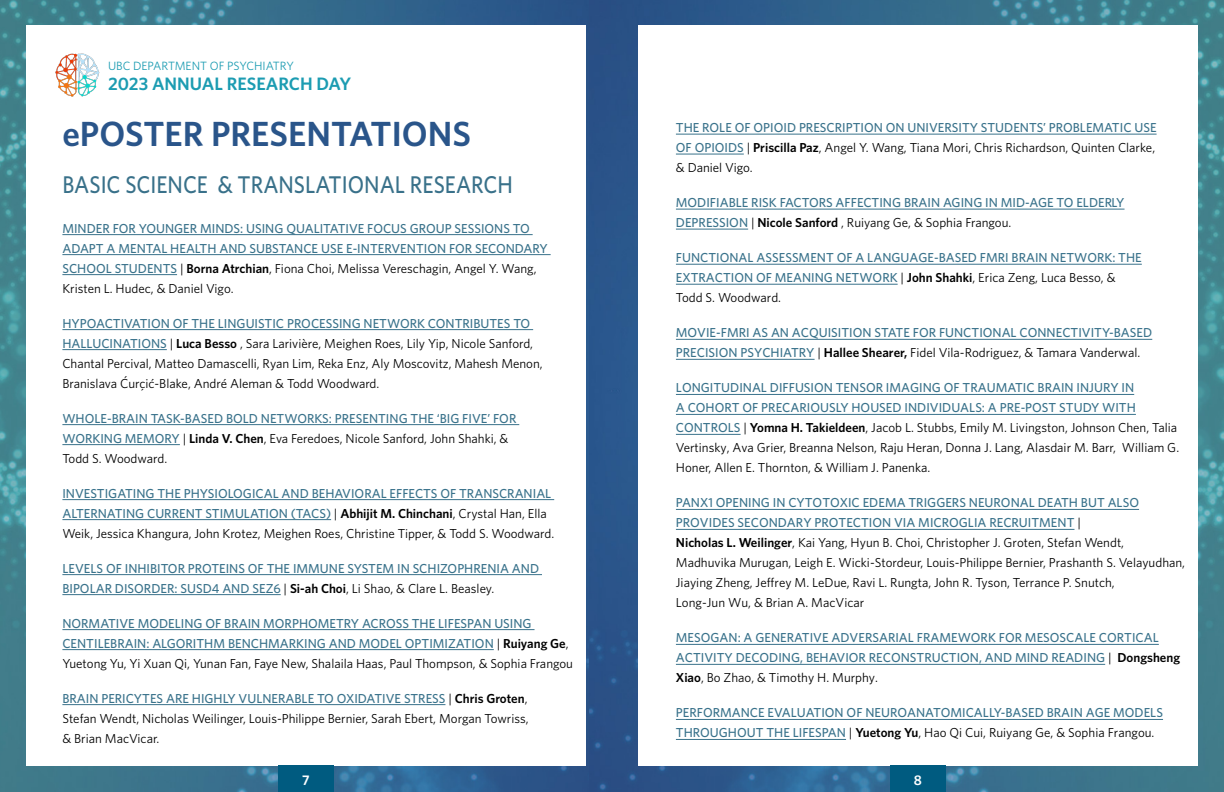
<style>
.page{position:relative;width:1224px;height:792px;background:#fff}
.page>*{position:absolute;margin:0;border:0;box-sizing:border-box;transform-origin:0 0}
.t1{font:600 35px "Whitney";color:#2a558a}
.t2{font:500 24.2px "Whitney";color:#39718a;scale:.91 1}
.t3{font:600 18px "Whitney";color:#1c9cb2}
.t4{font:600 14px "Whitney";color:#fff}
.t5{font:500 13px/20px "Whitney";color:#39728b}
.t6{font:13px/20px "Whitney";color:#000}
.t7{font:12px "Whitney";color:#1c9cb2}
.s1{font-weight:400;color:#000}
.s2{font-weight:600;color:#000}
.s3{font-weight:500;color:#39728b}
.s4{font-weight:600}
</style>
<div class="page">
<img style="left:0;top:0;width:590px;height:792px">
<div style="left:26px;top:25px;width:560px;height:741px;background:#fff"></div>
<hr style="left:62px;top:234px;width:471px;height:1px;background:#39728b">
<hr style="left:62px;top:254px;width:489px;height:1px;background:#39728b">
<hr style="left:62px;top:274px;width:115px;height:1px;background:#39728b">
<hr style="left:62px;top:329px;width:471px;height:1px;background:#39728b">
<hr style="left:62px;top:349px;width:105px;height:1px;background:#39728b">
<hr style="left:62px;top:424px;width:457px;height:1px;background:#39728b">
<hr style="left:62px;top:444px;width:118px;height:1px;background:#39728b">
<hr style="left:62px;top:499px;width:492px;height:1px;background:#39728b">
<hr style="left:62px;top:519px;width:269px;height:1px;background:#39728b">
<hr style="left:62px;top:574px;width:480px;height:1px;background:#39728b">
<hr style="left:62px;top:594px;width:219px;height:1px;background:#39728b">
<hr style="left:62px;top:629px;width:473px;height:1px;background:#39728b">
<hr style="left:62px;top:649px;width:432px;height:1px;background:#39728b">
<hr style="left:62px;top:704px;width:383px;height:1px;background:#39728b">
<img style="left:590px;top:0;width:634px;height:792px">
<div style="left:638px;top:25px;width:560px;height:741px;background:#fff"></div>
<hr style="left:676px;top:739px;width:170px;height:1px;background:#39728b">
<hr style="left:676px;top:719px;width:487px;height:1px;background:#39728b">
<hr style="left:676px;top:664px;width:429px;height:1px;background:#39728b">
<hr style="left:676px;top:644px;width:483px;height:1px;background:#39728b">
<hr style="left:676px;top:529px;width:398px;height:1px;background:#39728b">
<hr style="left:676px;top:509px;width:463px;height:1px;background:#39728b">
<hr style="left:676px;top:434px;width:65px;height:1px;background:#39728b">
<hr style="left:676px;top:414px;width:460px;height:1px;background:#39728b">
<hr style="left:676px;top:394px;width:458px;height:1px;background:#39728b">
<hr style="left:676px;top:359px;width:139px;height:1px;background:#39728b">
<hr style="left:676px;top:339px;width:476px;height:1px;background:#39728b">
<hr style="left:676px;top:284px;width:222px;height:1px;background:#39728b">
<hr style="left:676px;top:264px;width:466px;height:1px;background:#39728b">
<hr style="left:676px;top:229px;width:72px;height:1px;background:#39728b">
<hr style="left:676px;top:209px;width:449px;height:1px;background:#39728b">
<hr style="left:676px;top:154px;width:68px;height:1px;background:#39728b">
<hr style="left:676px;top:134px;width:481px;height:1px;background:#39728b">
<div style="left:890px;top:766px;width:56px;height:26px;background:#005b80"></div>
<img style="left:55px;top:53px;width:45px;height:44px">
<div style="left:278px;top:766px;width:56px;height:26px;background:#005b80"></div>
<p class="t7" style="left:108px;top:58px;width:187px">UBC DEPARTMENT OF PSYCHIATRY</p>
<h3 class="t3" style="left:108px;top:71px;width:245px">2023 ANNUAL RESEARCH DAY</h3>
<h1 class="t1" style="left:62px;top:111px;width:410px">ePOSTER PRESENTATIONS</h1>
<h2 class="t2" style="left:62px;top:169px;width:497px">BASIC SCIENCE &amp; TRANSLATIONAL RESEARCH</h2>
<p class="t5" style="left:62px;top:219px;width:487px">MINDER FOR YOUNGER MINDS: USING QUALITATIVE FOCUS GROUP SESSIONS TO ADAPT A MENTAL HEALTH AND SUBSTANCE USE E-INTERVENTION FOR SECONDARY SCHOOL STUDENTS <span class="s1">|</span> <span class="s2">Borna Atrchian</span><span class="s1">, Fiona Choi, Melissa Vereschagin, Angel Y. Wang, Kristen L. Hudec, &amp; Daniel Vigo.</span></p>
<p class="t6" style="left:62px;top:313px;width:482px"><span class="s3">HYPOACTIVATION OF THE LINGUISTIC PROCESSING NETWORK CONTRIBUTES TO HALLUCINATIONS</span> | <span class="s4">Luca Besso</span> , Sara Larivière, Meighen Roes, Lily Yip, Nicole Sanford, Chantal Percival, Matteo Damascelli, Ryan Lim, Reka Enz, Aly Moscovitz, Mahesh Menon, Branislava Ćurçić-Blake, André Aleman &amp; Todd Woodward.</p>
<p class="t5" style="left:62px;top:409px;width:456px">WHOLE-BRAIN TASK-BASED BOLD NETWORKS: PRESENTING THE ‘BIG FIVE’ FOR<br>WORKING MEMORY <span class="s1">|</span> <span class="s2">Linda V. Chen</span><span class="s1">, Eva Feredoes, Nicole Sanford, John Shahki, &amp;<br>Todd S. Woodward.</span></p>
<p class="t5" style="left:62px;top:484px;width:493px">INVESTIGATING THE PHYSIOLOGICAL AND BEHAVIORAL EFFECTS OF TRANSCRANIAL<br>ALTERNATING CURRENT STIMULATION (TACS) <span class="s1">|</span> <span class="s2">Abhijit M. Chinchani</span><span class="s1">, Crystal Han, Ella<br>Weik, Jessica Khangura, John Krotez, Meighen Roes, Christine Tipper, &amp; Todd S. Woodward.</span></p>
<p class="t5" style="left:62px;top:559px;width:478px">LEVELS OF INHIBITOR PROTEINS OF THE IMMUNE SYSTEM IN SCHIZOPHRENIA AND<br>BIPOLAR DISORDER: SUSD4 AND SEZ6 <span class="s1">|</span> <span class="s2">Si-ah Choi</span><span class="s1">, Li Shao, &amp; Clare L. Beasley.</span></p>
<p class="t5" style="left:62px;top:614px;width:512px">NORMATIVE MODELING OF BRAIN MORPHOMETRY ACROSS THE LIFESPAN USING<br>CENTILEBRAIN: ALGORITHM BENCHMARKING AND MODEL OPTIMIZATION <span class="s1">|</span> <span class="s2">Ruiyang Ge</span><span class="s1">,<br>Yuetong Yu, Yi Xuan Qi, Yunan Fan, Faye New, Shalaila Haas, Paul Thompson, &amp; Sophia Frangou</span></p>
<p class="t6" style="left:62px;top:688px;width:468px;text-align:justify"><span class="s3">BRAIN PERICYTES ARE HIGHLY VULNERABLE TO OXIDATIVE STRESS</span> | <span class="s4">Chris Groten</span>, Stefan Wendt, Nicholas Weilinger, Louis-Philippe Bernier, Sarah Ebert, Morgan Towriss, &amp; Brian MacVicar.</p>
<p class="t4" style="left:302px;top:771px;width:9px">7</p>
<p class="t5" style="left:676px;top:117px;width:482px;text-align:justify">THE ROLE OF OPIOID PRESCRIPTION ON UNIVERSITY STUDENTS’ PROBLEMATIC USE OF OPIOIDS <span class="s1">|</span> <span class="s2">Priscilla Paz</span><span class="s1">, Angel Y. Wang, Tiana Mori, Chris Richardson, Quinten Clarke, &amp; Daniel Vigo.</span></p>
<p class="t5" style="left:676px;top:192px;width:450px">MODIFIABLE RISK FACTORS AFFECTING BRAIN AGING IN MID-AGE TO ELDERLY<br>DEPRESSION <span class="s1">|</span> <span class="s2">Nicole Sanford</span> <span class="s1">, Ruiyang Ge, &amp; Sophia Frangou.</span></p>
<p class="t5" style="left:676px;top:247px;width:467px">FUNCTIONAL ASSESSMENT OF A LANGUAGE-BASED FMRI BRAIN NETWORK: THE<br>EXTRACTION OF MEANING NETWORK <span class="s1">|</span> <span class="s2">John Shahki</span><span class="s1">, Erica Zeng, Luca Besso, &amp;<br>Todd S. Woodward.</span></p>
<p class="t5" style="left:676px;top:322px;width:478px">MOVIE-FMRI AS AN ACQUISITION STATE FOR FUNCTIONAL CONNECTIVITY-BASED<br>PRECISION PSYCHIATRY <span class="s1">|</span> <span class="s2">Hallee Shearer,</span> <span class="s1">Fidel Vila-Rodriguez, &amp; Tamara Vanderwal.</span></p>
<p class="t6" style="left:676px;top:377px;width:505px"><span class="s3">LONGITUDINAL DIFFUSION TENSOR IMAGING OF TRAUMATIC BRAIN INJURY IN<br>A COHORT OF PRECARIOUSLY HOUSED INDIVIDUALS: A PRE-POST STUDY WITH CONTROLS</span> | <span class="s4">Yomna H. Takieldeen</span>, Jacob L. Stubbs, Emily M. Livingston, Johnson Chen, Talia Vertinsky, Ava Grier, Breanna Nelson, Raju Heran, Donna J. Lang, Alasdair M. Barr, William G.<br>Honer, Allen E. Thornton, &amp; William J. Panenka.</p>
<p class="t6" style="left:676px;top:492px;width:511px"><span class="s3">PANX1 OPENING IN CYTOTOXIC EDEMA TRIGGERS NEURONAL DEATH BUT ALSO PROVIDES SECONDARY PROTECTION VIA MICROGLIA RECRUITMENT</span> |<br><span class="s4">Nicholas L. Weilinger</span>, Kai Yang, Hyun B. Choi, Christopher J. Groten, Stefan Wendt, Madhuvika Murugan, Leigh E. Wicki-Stordeur, Louis-Philippe Bernier, Prashanth S. Velayudhan, Jiaying Zheng, Jeffrey M. LeDue, Ravi L. Rungta, John R. Tyson, Terrance P. Snutch,<br>Long-Jun Wu, &amp; Brian A. MacVicar</p>
<p class="t5" style="left:676px;top:627px;width:506px">MESOGAN: A GENERATIVE ADVERSARIAL FRAMEWORK FOR MESOSCALE CORTICAL<br>ACTIVITY DECODING, BEHAVIOR RECONSTRUCTION, AND MIND READING <span class="s1">|</span> <span class="s2">Dongsheng<br>Xiao</span><span class="s1">, Bo Zhao, &amp; Timothy H. Murphy.</span></p>
<p class="t5" style="left:676px;top:702px;width:489px">PERFORMANCE EVALUATION OF NEUROANATOMICALLY-BASED BRAIN AGE MODELS<br>THROUGHOUT THE LIFESPAN <span class="s1">|</span> <span class="s2">Yuetong Yu</span><span class="s1">, Hao Qi Cui, Ruiyang Ge, &amp; Sophia Frangou.</span></p>
<p class="t4" style="left:914px;top:771px;width:10px">8</p>
</div>
